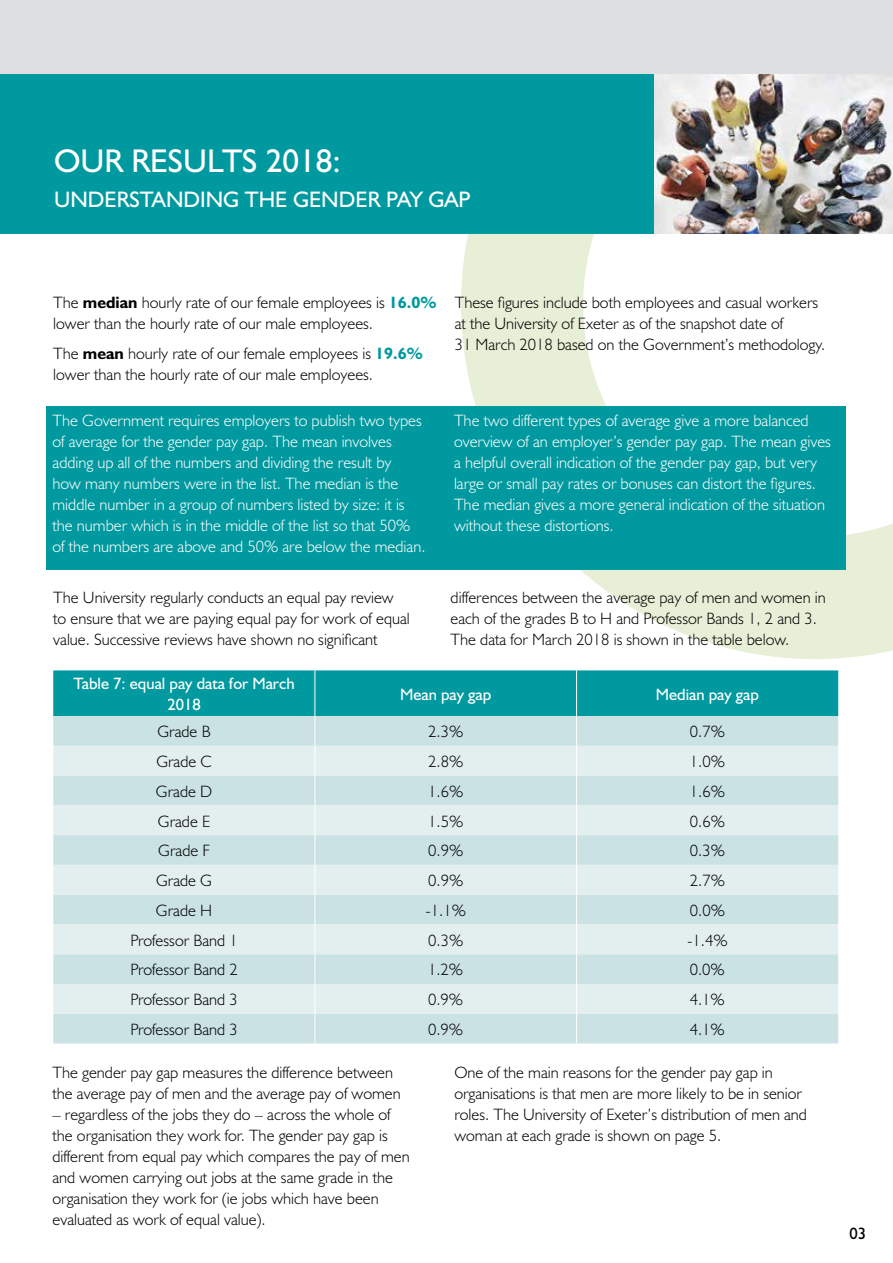
<style>
.page{position:relative;width:893px;height:1263px;background:#fff}
.page>*{position:absolute;margin:0;border:0;box-sizing:border-box;transform-origin:0 0}
.t1{font:33px "Humanist 521 BT";color:#fff}
.t2{font:22.5px "Humanist 521 BT";color:#fff}
.t3{font:300 16.5px/21px "Humanist 521 BT";color:#000}
.t4{font:300 16.5px/21px "Humanist 521 BT";color:#fff}
.t5{font:16.5px/21px "Humanist 521 BT";color:#fff;text-align:center}
.t6{font:16.5px "Humanist 521 BT";color:#000}
.s1{font-weight:700}
.s2{font-weight:700;color:#00999f}
</style>
<div class="page">
<svg style="left:384px;top:234px;width:509px;height:500px"></svg>
<div style="left:0;top:0;width:893px;height:74px;background:#dedfe1"></div>
<div style="left:0;top:74px;width:893px;height:160px;background:#00999f"></div>
<img style="left:655px;top:74px;width:237px;height:160px">
<div style="left:46px;top:406px;width:799px;height:163px;background:#00999f"></div>
<div style="left:53px;top:670px;width:785px;height:46px;background:#00999f"></div>
<div style="left:53px;top:716px;width:785px;height:327px;background:#cae2e4"></div>
<svg style="left:53px;top:746px;width:785px;height:268px;background:#d8e9ea"></svg>
<hr style="left:315px;top:670px;width:1px;height:46px;background:#fff">
<hr style="left:576px;top:670px;width:1px;height:46px;background:#fff">
<hr style="left:315px;top:716px;width:1px;height:30px;background:#fff">
<hr style="left:576px;top:716px;width:1px;height:30px;background:#fff">
<svg style="left:315px;top:746px;width:1px;height:29px"></svg>
<svg style="left:576px;top:746px;width:1px;height:29px"></svg>
<hr style="left:315px;top:775px;width:1px;height:30px;background:#fff">
<hr style="left:576px;top:775px;width:1px;height:30px;background:#fff">
<hr style="left:315px;top:805px;width:1px;height:30px;background:#fff">
<hr style="left:576px;top:805px;width:1px;height:30px;background:#fff">
<hr style="left:315px;top:835px;width:1px;height:30px;background:#fff">
<hr style="left:576px;top:835px;width:1px;height:30px;background:#fff">
<hr style="left:315px;top:865px;width:1px;height:30px;background:#fff">
<hr style="left:576px;top:865px;width:1px;height:30px;background:#fff">
<svg style="left:315px;top:895px;width:1px;height:29px"></svg>
<svg style="left:576px;top:895px;width:1px;height:29px"></svg>
<hr style="left:315px;top:924px;width:1px;height:30px;background:#fff">
<hr style="left:576px;top:924px;width:1px;height:30px;background:#fff">
<hr style="left:315px;top:954px;width:1px;height:30px;background:#fff">
<hr style="left:576px;top:954px;width:1px;height:30px;background:#fff">
<hr style="left:315px;top:984px;width:1px;height:30px;background:#fff">
<hr style="left:576px;top:984px;width:1px;height:30px;background:#fff">
<svg style="left:315px;top:1014px;width:1px;height:29px"></svg>
<svg style="left:576px;top:1014px;width:1px;height:29px"></svg>
<h1 class="t1" style="left:54px;top:140px;width:288px">OUR RESULTS 2018:</h1>
<h2 class="t2" style="left:54px;top:186px;width:418px">UNDERSTANDING THE GENDER PAY GAP</h2>
<p class="t3" style="left:53px;top:292px;width:385px">The <span class="s1">median</span> hourly rate of our female employees is <span class="s2">16.0% </span>lower than the hourly rate of our male employees.</p>
<p class="t3" style="left:53px;top:342px;width:371px">The <span class="s1">mean</span> hourly rate of our female employees is <span class="s2">19.6% </span>lower than the hourly rate of our male employees.</p>
<p class="t3" style="left:455px;top:292px;width:372px">These figures include both employees and casual workers at the University of Exeter as of the snapshot date of<br>31 March 2018 based on the Government’s methodology.</p>
<p class="t4" style="left:53px;top:410px;width:374px">The Government requires employers to publish two types of average for the gender pay gap. The mean involves adding up all of the numbers and dividing the result by<br>how many numbers were in the list. The median is the middle number in a group of numbers listed by size: it is the number which is in the middle of the list so that 50% of the numbers are above and 50% are below the median.</p>
<p class="t4" style="left:454px;top:410px;width:378px">The two different types of average give a more balanced overview of an employer’s gender pay gap. The mean gives a helpful overall indication of the gender pay gap, but very large or small pay rates or bonuses can distort the figures.<br>The median gives a more general indication of the situation without these distortions.</p>
<p class="t3" style="left:53px;top:587px;width:358px">The University regularly conducts an equal pay review to ensure that we are paying equal pay for work of equal value. Successive reviews have shown no significant</p>
<p class="t3" style="left:451px;top:587px;width:377px">differences between the average pay of men and women in each of the grades B to H and Professor Bands 1, 2 and 3.<br>The data for March 2018 is shown in the table below.</p>
<p class="t5" style="left:73px;top:673px;width:223px">Table 7: equal pay data for March<br>2018</p>
<p class="t5" style="left:400px;top:683px;width:93px">Mean pay gap</p>
<p class="t5" style="left:656px;top:683px;width:105px">Median pay gap</p>
<p class="t3" style="left:157px;top:721px;width:55px">Grade B</p>
<p class="t3" style="left:428px;top:721px;width:37px">2.3%</p>
<p class="t3" style="left:690px;top:721px;width:37px">0.7%</p>
<p class="t3" style="left:156px;top:750px;width:57px">Grade C</p>
<p class="t3" style="left:428px;top:750px;width:37px">2.8%</p>
<p class="t3" style="left:690px;top:750px;width:37px">1.0%</p>
<p class="t3" style="left:156px;top:780px;width:58px">Grade D</p>
<p class="t3" style="left:428px;top:780px;width:37px">1.6%</p>
<p class="t3" style="left:690px;top:780px;width:37px">1.6%</p>
<p class="t3" style="left:158px;top:810px;width:54px">Grade E</p>
<p class="t3" style="left:428px;top:810px;width:37px">1.5%</p>
<p class="t3" style="left:690px;top:810px;width:37px">0.6%</p>
<p class="t3" style="left:158px;top:840px;width:53px">Grade F</p>
<p class="t3" style="left:428px;top:840px;width:37px">0.9%</p>
<p class="t3" style="left:690px;top:840px;width:37px">0.3%</p>
<p class="t3" style="left:156px;top:870px;width:58px">Grade G</p>
<p class="t3" style="left:428px;top:870px;width:37px">0.9%</p>
<p class="t3" style="left:690px;top:870px;width:37px">2.7%</p>
<p class="t3" style="left:156px;top:899px;width:58px">Grade H</p>
<p class="t3" style="left:425px;top:899px;width:42px">-1.1%</p>
<p class="t3" style="left:690px;top:899px;width:37px">0.0%</p>
<p class="t3" style="left:130px;top:929px;width:109px">Professor Band 1</p>
<p class="t3" style="left:428px;top:929px;width:37px">0.3%</p>
<p class="t3" style="left:687px;top:929px;width:42px">-1.4%</p>
<p class="t3" style="left:130px;top:959px;width:109px">Professor Band 2</p>
<p class="t3" style="left:428px;top:959px;width:37px">1.2%</p>
<p class="t3" style="left:690px;top:959px;width:37px">0.0%</p>
<p class="t3" style="left:130px;top:989px;width:109px">Professor Band 3</p>
<p class="t3" style="left:428px;top:989px;width:37px">0.9%</p>
<p class="t3" style="left:690px;top:989px;width:37px">4.1%</p>
<p class="t3" style="left:130px;top:1018px;width:109px">Professor Band 3</p>
<p class="t3" style="left:428px;top:1018px;width:37px">0.9%</p>
<p class="t3" style="left:690px;top:1018px;width:37px">4.1%</p>
<p class="t3" style="left:53px;top:1061px;width:350px">The gender pay gap measures the difference between the average pay of men and the average pay of women</p>
<p class="t3" style="left:53px;top:1103px;width:359px">– regardless of the jobs they do – across the whole of the organisation they work for. The gender pay gap is different from equal pay which compares the pay of men and women carrying out jobs at the same grade in the organisation they work for (ie jobs which have been evaluated as work of equal value).</p>
<p class="t3" style="left:454px;top:1061px;width:354px">One of the main reasons for the gender pay gap in organisations is that men are more likely to be in senior roles. The University of Exeter’s distribution of men and woman at each grade is shown on page 5.</p>
<p class="t6" style="left:849px;top:1224px;width:18px">03</p>
</div>
